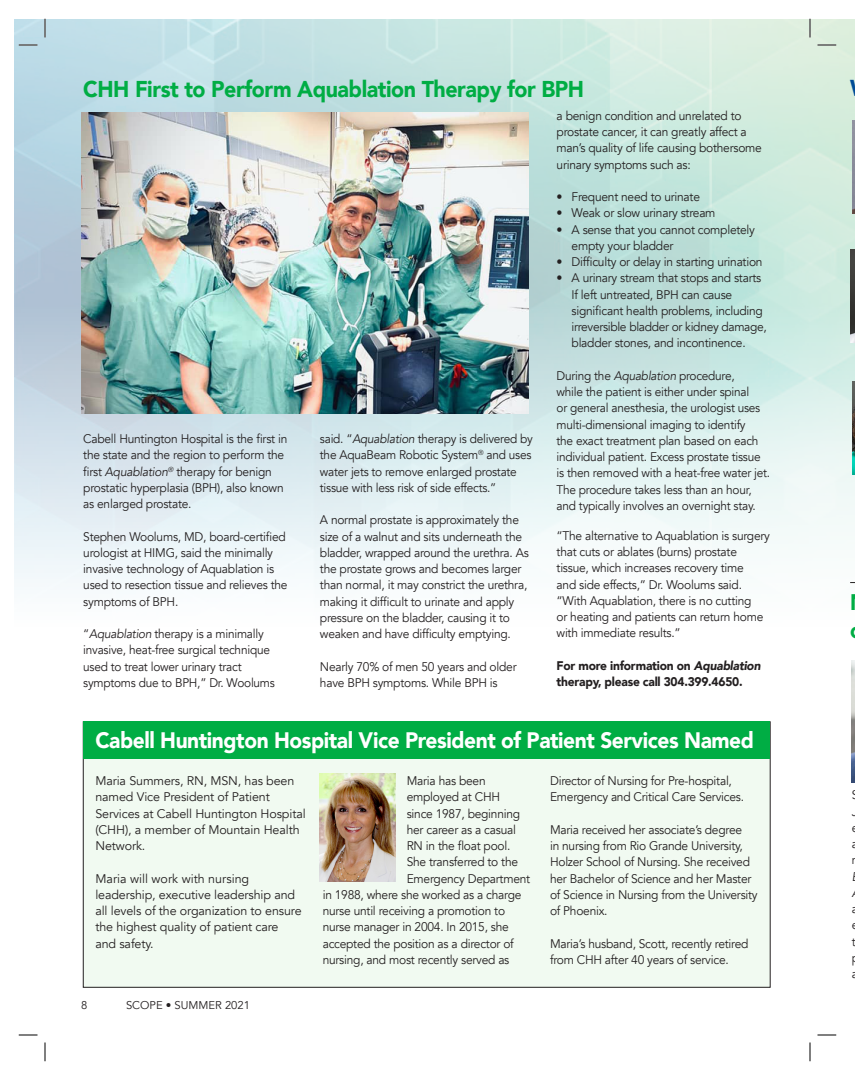
<style>
.page{position:relative;width:855px;height:1080px;background:#fff}
.page>*{position:absolute;margin:0;border:0;box-sizing:border-box;transform-origin:0 0}
.t1{font:900 22.88px "Avenir";letter-spacing:-.02em;color:#00ad44;scale:.94 1}
.t2{font:900 22.38px "Avenir";letter-spacing:-.02em;color:#fff;scale:.94 1}
.t3{font:12.5px/16.2px "Avenir";letter-spacing:-.02em;color:#231f20;scale:.96 1}
.t4{font:12.5px/16.2px "Avenir";letter-spacing:-.02em;color:#231f20;scale:.95 1}
.t5{font:12.5px/16.2px "Avenir";letter-spacing:-.02em;color:#231f20}
.t6{font:900 12.5px/16.2px "Avenir";letter-spacing:-.02em;color:#231f20;scale:.96 1}
.t7{font:11.25px "Avenir";color:#231f20}
.s1{font-style:italic}
</style>
<div class="page">
<img style="left:14px;top:20px;width:841px;height:941px">
<img style="left:81px;top:113px;width:448px;height:301px">
<div style="left:83px;top:722px;width:687px;height:265px;background:#f1faf1"></div>
<div style="left:83px;top:721px;width:687px;height:38px;background:#00ad44"></div>
<img style="left:320px;top:774px;width:76px;height:107px">
<img style="left:853px;top:121px;width:2px;height:93px">
<img style="left:850px;top:250px;width:5px;height:93px">
<img style="left:853px;top:381px;width:2px;height:93px">
<img style="left:852px;top:661px;width:3px;height:121px">
<svg style="left:19px;top:44px;width:19px;height:2px"></svg>
<svg style="left:818px;top:44px;width:18px;height:2px"></svg>
<svg style="left:19px;top:1034px;width:19px;height:2px"></svg>
<svg style="left:818px;top:1034px;width:18px;height:2px"></svg>
<svg style="left:44px;top:19px;width:2px;height:19px"></svg>
<svg style="left:44px;top:1042px;width:2px;height:19px"></svg>
<svg style="left:809px;top:19px;width:2px;height:19px"></svg>
<svg style="left:809px;top:1042px;width:2px;height:19px"></svg>
<p class="t1" style="left:83px;top:69px;width:534px">CHH First to Perform Aquablation Therapy for BPH</p>
<p class="t3" style="left:83px;top:431px;width:214px">Cabell Huntington Hospital is the first in the state and the region to perform the first <span class="s1">Aquablation</span><sup>®</sup> therapy for benign prostatic hyperplasia (BPH), also known as enlarged prostate.</p>
<p class="t3" style="left:83px;top:529px;width:214px">Stephen Woolums, MD, board-certified urologist at HIMG, said the minimally invasive technology of Aquablation is used to resection tissue and relieves the symptoms of BPH.</p>
<p class="t4" style="left:83px;top:626px;width:203px">“<span class="s1">Aquablation</span> therapy is a minimally invasive, heat-free surgical technique used to treat lower urinary tract symptoms due to BPH,” Dr. Woolums</p>
<p class="t4" style="left:320px;top:431px;width:226px">said. “<span class="s1">Aquablation</span> therapy is delivered by the AquaBeam Robotic System<sup>®</sup> and uses water jets to remove enlarged prostate tissue with less risk of side effects.”</p>
<p class="t3" style="left:320px;top:512px;width:219px">A normal prostate is approximately the size of a walnut and sits underneath the bladder, wrapped around the urethra. As the prostate grows and becomes larger than normal, it may constrict the urethra, making it difficult to urinate and apply pressure on the bladder, causing it to weaken and have difficulty emptying.</p>
<p class="t3" style="left:320px;top:659px;width:206px">Nearly 70% of men 50 years and older have BPH symptoms. While BPH is</p>
<p class="t3" style="left:557px;top:108px;width:215px">a benign condition and unrelated to prostate cancer, it can greatly affect a man’s quality of life causing bothersome urinary symptoms such as:</p>
<p class="t3" style="left:557px;top:189px;width:151px">• Frequent need to urinate</p>
<p class="t3" style="left:557px;top:205px;width:167px">• Weak or slow urinary stream</p>
<p class="t3" style="left:572px;top:221px;width:193px;text-indent:-15px">• A sense that you cannot completely empty your bladder</p>
<p class="t3" style="left:557px;top:254px;width:216px">• Difficulty or delay in starting urination</p>
<p class="t3" style="left:557px;top:270px;width:215px">• A urinary stream that stops and starts</p>
<p class="t3" style="left:572px;top:286px;width:169px">If left untreated, BPH can cause</p>
<p class="t3" style="left:572px;top:303px;width:205px">significant health problems, including irreversible bladder or kidney damage, bladder stones, and incontinence.</p>
<p class="t4" style="left:557px;top:368px;width:226px">During the <span class="s1">Aquablation</span> procedure,<br>while the patient is either under spinal<br>or general anesthesia, the urologist uses multi-dimensional imaging to identify<br>the exact treatment plan based on each individual patient. Excess prostate tissue is then removed with a heat-free water jet.<br>The procedure takes less than an hour, and typically involves an overnight stay.</p>
<p class="t3" style="left:557px;top:528px;width:224px">“The alternative to Aquablation is surgery that cuts or ablates (burns) prostate tissue, which increases recovery time<br>and side effects,” Dr. Woolums said. “With Aquablation, there is no cutting<br>or heating and patients can return home with immediate results.”</p>
<p class="t6" style="left:557px;top:657px;width:214px">For more information on <span class="s1">Aquablation </span>therapy, please call 304.399.4650.</p>
<p class="t2" style="left:95px;top:721px;width:702px">Cabell Huntington Hospital Vice President of Patient Services Named</p>
<p class="t5" style="left:95px;top:773px;width:212px">Maria Summers, RN, MSN, has been named Vice President of Patient<br>Services at Cabell Huntington Hospital (CHH), a member of Mountain Health<br>Network.</p>
<p class="t5" style="left:95px;top:870px;width:208px">Maria will work with nursing leadership, executive leadership and all levels of the organization to ensure the highest quality of patient care</p>
<p class="t5" style="left:95px;top:935px;width:60px">and safety.</p>
<p class="t7" style="left:81px;top:998px;width:8px">8</p>
<p class="t7" style="left:126px;top:998px;width:126px">SCOPE • SUMMER 2021</p>
<p class="t3" style="left:407px;top:773px;width:84px">Maria has been</p>
<p class="t3" style="left:407px;top:789px;width:99px">employed at CHH</p>
<p class="t3" style="left:407px;top:805px;width:120px">since 1987, beginning</p>
<p class="t3" style="left:407px;top:822px;width:115px">her career as a casual</p>
<p class="t3" style="left:407px;top:838px;width:109px">RN in the float pool.</p>
<p class="t3" style="left:407px;top:854px;width:118px">She transferred to the</p>
<p class="t3" style="left:407px;top:870px;width:130px">Emergency Department</p>
<p class="t3" style="left:323px;top:887px;width:209px">in 1988, where she worked as a charge</p>
<p class="t3" style="left:323px;top:903px;width:192px">nurse until receiving a promotion to</p>
<p class="t3" style="left:323px;top:919px;width:195px">nurse manager in 2004. In 2015, she</p>
<p class="t3" style="left:323px;top:935px;width:201px">accepted the position as a director of</p>
<p class="t3" style="left:323px;top:952px;width:196px">nursing, and most recently served as</p>
<p class="t3" style="left:550px;top:773px;width:204px">Director of Nursing for Pre-hospital,<br>Emergency and Critical Care Services.</p>
<p class="t3" style="left:550px;top:822px;width:218px">Maria received her associate’s degree<br>in nursing from Rio Grande University, Holzer School of Nursing. She received her Bachelor of Science and her Master of Science in Nursing from the University of Phoenix.</p>
<p class="t3" style="left:550px;top:935px;width:208px">Maria’s husband, Scott, recently retired from CHH after 40 years of service.</p>
<p class="t3" style="left:852px;top:804px;width:8px">J</p>
<p class="t3" style="left:852px;top:836px;width:8px">a</p>
<p class="t3" style="left:852px;top:901px;width:8px">a</p>
<p class="t3" style="left:852px;top:934px;width:6px">t</p>
<p class="t3" style="left:852px;top:966px;width:8px">a</p>
</div>
